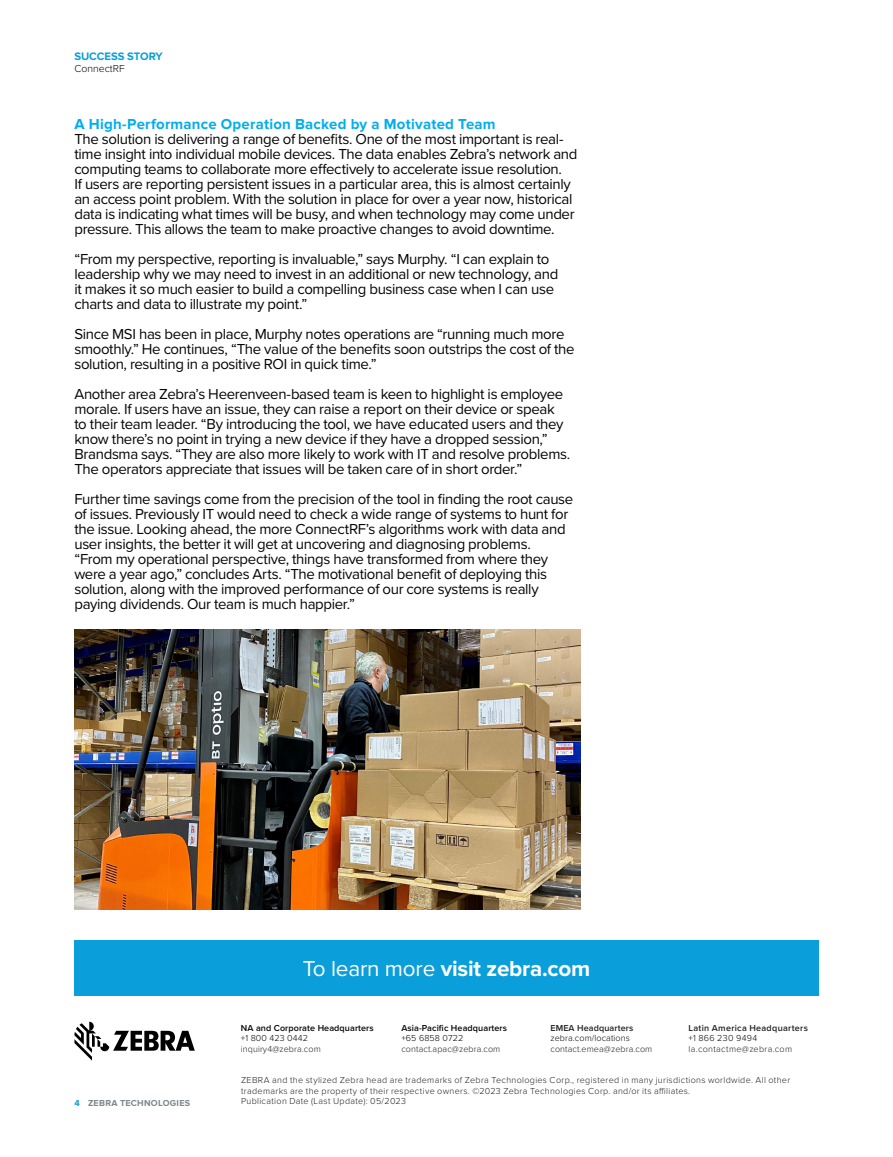
<style>
.page{position:relative;width:893px;height:1157px;background:#fff}
.page>*{position:absolute;margin:0;border:0;box-sizing:border-box;transform-origin:0 0}
.t1{font:700 22.5px "Proxima Nova";letter-spacing:-.01em;color:#fff}
.PARAGRAPH_BREAK{font:15px/15px "Proxima Nova";letter-spacing:-.025em;color:#040503}
.PARAGRAPH_BLUE_HEADE{font:700 15px "Proxima Nova";letter-spacing:.015em;color:#00aeef}
.t2{font:700 11.25px "Proxima Nova";letter-spacing:-.005em;color:#0a9edb}
.t3{font:300 10.5px "Proxima Nova";color:#040503}
.t4{font:300 9px/10.5px "Proxima Nova";letter-spacing:.035em;color:#231f20}
.t5{font:300 9px "Proxima Nova";letter-spacing:.01em;color:#231f20}
.t6{font:300 9px/10.5px "Proxima Nova";letter-spacing:.01em;color:#040503}
.t7{font:600 9px "Proxima Nova";letter-spacing:.01em;color:#040503}
.t8{font:600 9px "Proxima Nova";letter-spacing:.035em;color:#231f20}
.t9{font:700 9px "Proxima Nova";letter-spacing:.03em;color:#7e868d}
.t10{font:300 9px "Proxima Nova";letter-spacing:.04em;color:#040503}
.s1{color:#0a9edb}
.s2{font-weight:400}
.s3{font-weight:600;color:#231f20}
</style>
<div class="page">
<img style="left:74px;top:629px;width:507px;height:281px">
<div style="left:74px;top:940px;width:745px;height:55px;background:#0a9edb"></div>
<svg style="left:74px;top:1021px;width:121px;height:39px"></svg>
<p class="t2" style="left:74px;top:50px;width:90px">SUCCESS STORY</p>
<p class="t3" style="left:74px;top:62px;width:52px">ConnectRF</p>
<p class="PARAGRAPH_BLUE_HEADE" style="left:74px;top:115px;width:423px">A High-Performance Operation Backed by a Motivated Team</p>
<p class="PARAGRAPH_BREAK" style="left:74px;top:131px;width:504px">The solution is delivering a range of benefits. One of the most important is real&shy;time insight into individual mobile devices. The data enables Zebra’s network and computing teams to collaborate more effectively to accelerate issue resolution.<br>If users are reporting persistent issues in a particular area, this is almost certainly an access point problem. With the solution in place for over a year now, historical data is indicating what times will be busy, and when technology may come under pressure. This allows the team to make proactive changes to avoid downtime.</p>
<p class="PARAGRAPH_BREAK" style="left:74px;top:251px;width:485px">“From my perspective, reporting is invaluable,” says Murphy. “I can explain to leadership why we may need to invest in an additional or new technology, and it makes it so much easier to build a compelling business case when I can use charts and data to illustrate my point.”</p>
<p class="PARAGRAPH_BREAK" style="left:74px;top:326px;width:502px">Since MSI has been in place, Murphy notes operations are “running much more smoothly.” He continues, “The value of the benefits soon outstrips the cost of the solution, resulting in a positive ROI in quick time.”</p>
<p class="PARAGRAPH_BREAK" style="left:74px;top:386px;width:497px">Another area Zebra’s Heerenveen-based team is keen to highlight is employee morale. If users have an issue, they can raise a report on their device or speak to their team leader. “By introducing the tool, we have educated users and they know there’s no point in trying a new device if they have a dropped session,” Brandsma says. “They are also more likely to work with IT and resolve problems.<br>The operators appreciate that issues will be taken care of in short order.”</p>
<p class="PARAGRAPH_BREAK" style="left:74px;top:491px;width:500px">Further time savings come from the precision of the tool in finding the root cause of issues. Previously IT would need to check a wide range of systems to hunt for the issue. Looking ahead, the more ConnectRF’s algorithms work with data and user insights, the better it will get at uncovering and diagnosing problems.</p>
<p class="PARAGRAPH_BREAK" style="left:74px;top:551px;width:475px">“From my operational perspective, things have transformed from where they were a year ago,” concludes Arts. “The motivational benefit of deploying this solution, along with the improved performance of our core systems is really paying dividends. Our team is much happier.”</p>
<p class="t9" style="left:74px;top:1097px;width:117px"><span class="s1">4</span> ZEBRA TECHNOLOGIES</p>
<p class="t1" style="left:303px;top:955px;width:289px"><span class="s2">To learn more</span> visit zebra.com</p>
<p class="t7" style="left:241px;top:1021px;width:134px">NA and Corporate Headquarters</p>
<p class="t6" style="left:241px;top:1033px;width:69px">+1 800 423 0442</p>
<p class="t5" style="left:241px;top:1043px;width:81px">inquiry4@zebra.com</p>
<p class="t7" style="left:401px;top:1021px;width:107px">Asia-Pacific Headquarters</p>
<p class="t6" style="left:401px;top:1033px;width:63px">+65 6858 0722</p>
<p class="t5" style="left:401px;top:1043px;width:100px">contact.apac@zebra.com</p>
<p class="t6" style="left:550px;top:1022px;width:84px"><span class="s3">EMEA Headquarters </span>zebra.com/locations</p>
<p class="t5" style="left:550px;top:1043px;width:103px">contact.emea@zebra.com</p>
<p class="t8" style="left:688px;top:1021px;width:121px">Latin America Headquarters</p>
<p class="t10" style="left:688px;top:1033px;width:70px">+1 866 230 9494</p>
<p class="t4" style="left:688px;top:1043px;width:105px">la.contactme@zebra.com</p>
<p class="t4" style="left:241px;top:1075px;width:551px">ZEBRA and the stylized Zebra head are trademarks of Zebra Technologies Corp., registered in many jurisdictions worldwide. All other trademarks are the property of their respective owners. ©2023 Zebra Technologies Corp. and/or its affiliates.</p>
<p class="t4" style="left:241px;top:1096px;width:166px">Publication Date (Last Update): 05/2023</p>
</div>
